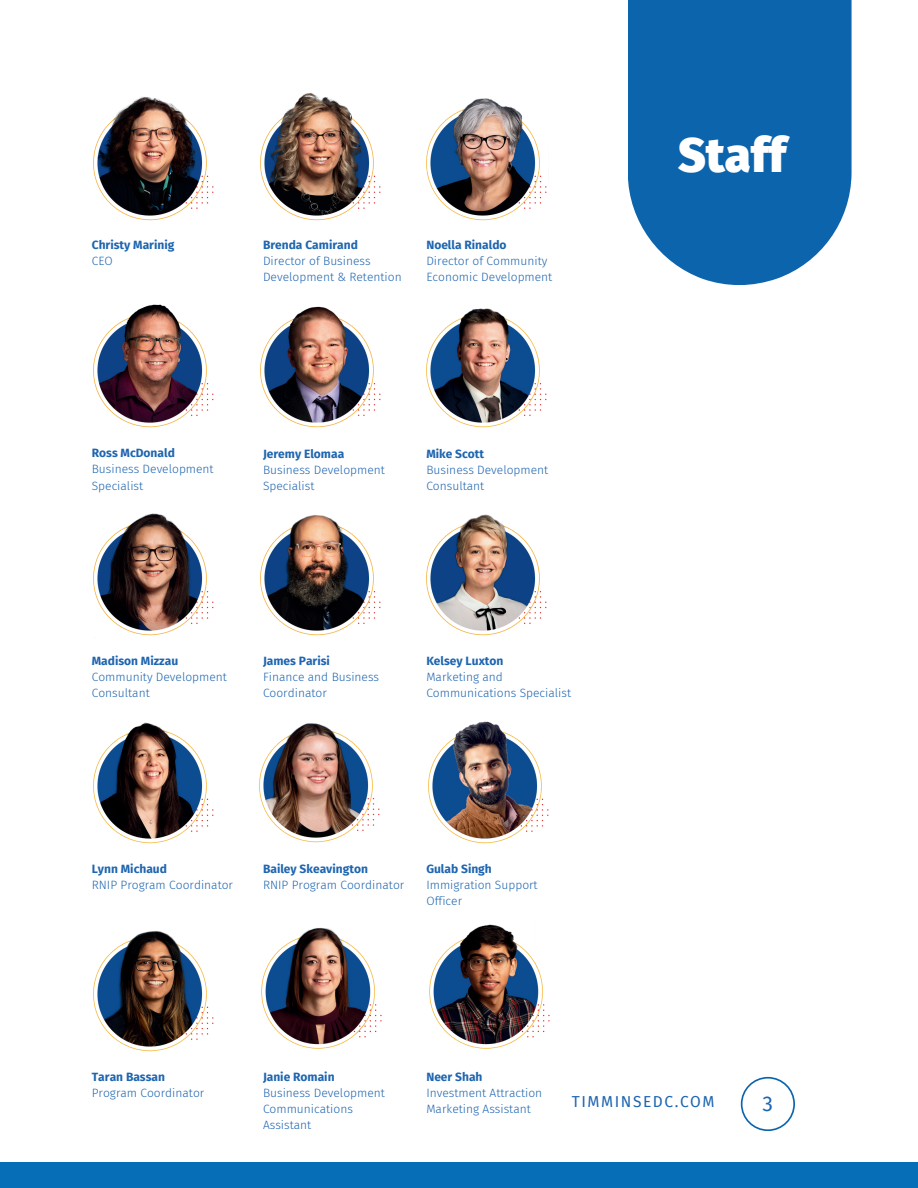
<style>
.page{position:relative;width:918px;height:1188px;background:#fff}
.page>*{position:absolute;margin:0;border:0;box-sizing:border-box;transform-origin:0 0}
.t1{font:900 47.25px "Fira Sans";color:#fff}
.t2{font:21.15px "Fira Sans";color:#1e65b0}
.t3{font:15.45px "Fira Sans";letter-spacing:.1em;color:#1e65b0}
.t4{font:300 12px/16px "Fira Sans";color:#1e65b0}
.t5{font:700 12px "Fira Sans";color:#1e65b0}
</style>
<div class="page">
<svg style="left:628px;top:0;width:224px;height:285px;background:#2071b4"></svg>
<svg style="left:741px;top:1077px;width:54px;height:54px"></svg>
<div style="left:0;top:1163px;width:918px;height:25px;background:#066eb6"></div>
<img style="left:93px;top:96px;width:121px;height:125px">
<img style="left:260px;top:93px;width:121px;height:128px">
<img style="left:426px;top:98px;width:121px;height:123px">
<img style="left:93px;top:304px;width:121px;height:124px">
<img style="left:260px;top:306px;width:121px;height:122px">
<img style="left:426px;top:308px;width:121px;height:120px">
<img style="left:93px;top:513px;width:121px;height:123px">
<img style="left:260px;top:515px;width:121px;height:121px">
<img style="left:426px;top:514px;width:121px;height:122px">
<img style="left:93px;top:722px;width:121px;height:122px">
<img style="left:428px;top:721px;width:121px;height:123px">
<img style="left:93px;top:931px;width:121px;height:121px">
<img style="left:261px;top:927px;width:121px;height:122px">
<img style="left:429px;top:924px;width:121px;height:125px">
<img style="left:259px;top:723px;width:121px;height:120px">
<p class="t5" style="left:92px;top:235px;width:84px">Christy Marinig</p>
<p class="t4" style="left:92px;top:253px;width:23px">CEO</p>
<p class="t5" style="left:263px;top:235px;width:96px">Brenda Camirand</p>
<p class="t4" style="left:263px;top:253px;width:140px">Director of Business<br>Development &amp; Retention</p>
<p class="t5" style="left:426px;top:235px;width:82px">Noella Rinaldo</p>
<p class="t4" style="left:426px;top:253px;width:128px">Director of Community<br>Economic Development</p>
<p class="t5" style="left:92px;top:443px;width:85px">Ross McDonald</p>
<p class="t4" style="left:92px;top:461px;width:123px">Business Development<br>Specialist</p>
<p class="t5" style="left:263px;top:443px;width:83px">Jeremy Elomaa</p>
<p class="t4" style="left:263px;top:461px;width:123px">Business Development<br>Specialist</p>
<p class="t5" style="left:426px;top:443px;width:59px">Mike Scott</p>
<p class="t4" style="left:426px;top:461px;width:123px">Business Development<br>Consultant</p>
<p class="t5" style="left:92px;top:651px;width:88px">Madison Mizzau</p>
<p class="t4" style="left:92px;top:669px;width:137px">Community Development<br>Consultant</p>
<p class="t5" style="left:263px;top:651px;width:68px">James Parisi</p>
<p class="t4" style="left:263px;top:669px;width:118px">Finance and Business<br>Coordinator</p>
<p class="t5" style="left:426px;top:651px;width:78px">Kelsey Luxton</p>
<p class="t4" style="left:426px;top:669px;width:146px">Marketing and<br>Communications Specialist</p>
<p class="t5" style="left:92px;top:859px;width:77px">Lynn Michaud</p>
<p class="t4" style="left:92px;top:877px;width:143px">RNIP Program Coordinator</p>
<p class="t5" style="left:263px;top:859px;width:106px">Bailey Skeavington</p>
<p class="t4" style="left:263px;top:877px;width:143px">RNIP Program Coordinator</p>
<p class="t5" style="left:426px;top:859px;width:67px">Gulab Singh</p>
<p class="t4" style="left:426px;top:877px;width:113px">Immigration Support<br>Officer</p>
<h1 class="t1" style="left:678px;top:113px;width:109px">Staff</h1>
<p class="t5" style="left:92px;top:1066px;width:75px">Taran Bassan</p>
<p class="t4" style="left:92px;top:1084px;width:114px">Program Coordinator</p>
<p class="t5" style="left:263px;top:1066px;width:73px">Janie Romain</p>
<p class="t4" style="left:263px;top:1084px;width:123px">Business Development<br>Communications<br>Assistant</p>
<p class="t5" style="left:426px;top:1066px;width:58px">Neer Shah</p>
<p class="t4" style="left:426px;top:1084px;width:117px">Investment Attraction<br>Marketing Assistant</p>
<p class="t3" style="left:572px;top:1090px;width:144px">TIMMINSEDC.COM</p>
<h2 class="t2" style="left:763px;top:1087px;width:12px">3</h2>
</div>
